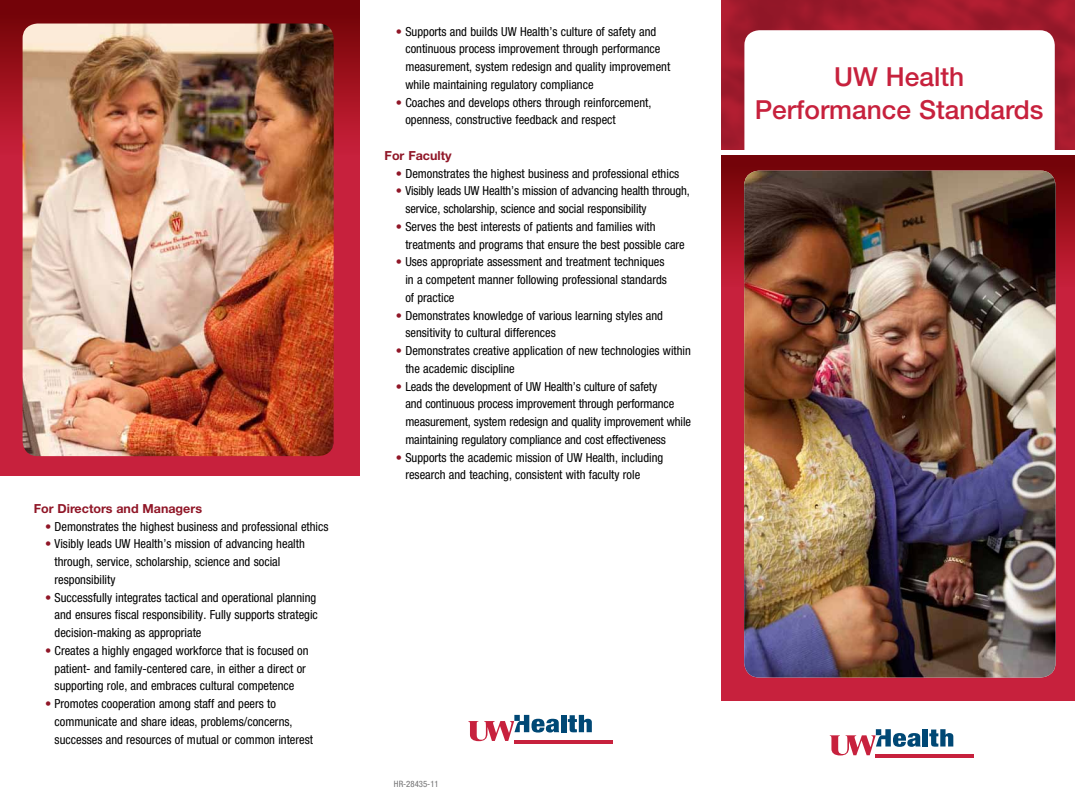
<style>
.page{position:relative;width:1075px;height:810px;background:#fff}
.page>*{position:absolute;margin:0;border:0;box-sizing:border-box;transform-origin:0 0}
.t1{font:500 26.25px/32.5px "Helvetica Neue";color:#c7213d;text-align:center}
.t2{font:condensed 12.5px/17.8px "Helvetica Neue";color:#000}
.t3{font:700 12.5px "Helvetica Neue";color:#901627}
.t4{font:condensed 8.75px "Helvetica Neue";color:#707071}
.s1{color:#901627}
</style>
<div class="page">
<hr style="left:514px;top:740px;width:98px;height:4px;background:#c7213d">
<div style="left:561px;top:715px;width:5px;height:17px;background:#004875"></div>
<svg style="left:568px;top:715px;width:24px;height:17px"></svg>
<svg style="left:468px;top:715px;width:91px;height:26px"></svg>
<img style="left:721px;top:0;width:353px;height:150px">
<div style="left:744px;top:30px;width:310px;height:145px;background:#fff;border-radius:15px"></div>
<hr style="left:875px;top:754px;width:98px;height:4px;background:#c7213d">
<div style="left:922px;top:729px;width:5px;height:18px;background:#004875"></div>
<svg style="left:929px;top:729px;width:24px;height:18px"></svg>
<svg style="left:829px;top:729px;width:91px;height:26px"></svg>
<div style="left:721px;top:155px;width:353px;height:546px;background:#c7213d"></div>
<svg style="left:721px;top:155px;width:353px;height:131px;background:#890c16"></svg>
<img style="left:744px;top:171px;width:311px;height:507px">
<div style="left:0;top:0;width:360px;height:476px;background:#c7213d"></div>
<div style="left:0;top:0;width:360px;height:154px;background:linear-gradient(to bottom,#6e0204,#ca2339)"></div>
<img style="left:23px;top:24px;width:310px;height:432px">
<p class="t3" style="left:34px;top:501px;width:170px">For Directors and Managers</p>
<p class="t2" style="left:45px;top:517px;width:285px"><span class="s1">•</span> Demonstrates the highest business and professional ethics</p>
<p class="t2" style="left:55px;top:535px;width:252px;text-indent:-10px"><span class="s1">•</span> Visibly leads UW Health’s mission of advancing health through, service, scholarship, science and social responsibility</p>
<p class="t2" style="left:55px;top:588px;width:265px;text-indent:-10px"><span class="s1">•</span> Successfully integrates tactical and operational planning and ensures fiscal responsibility. Fully supports strategic decision-making as appropriate</p>
<p class="t2" style="left:45px;top:642px;width:265px;text-align:center"><span class="s1">•</span> Creates a highly engaged workforce that is focused on patient- and family-centered care, in either a direct or supporting role, and embraces cultural competence</p>
<p class="t2" style="left:55px;top:695px;width:260px;text-indent:-10px"><span class="s1">•</span> Promotes cooperation among staff and peers to communicate and share ideas, problems/concerns, successes and resources of mutual or common interest</p>
<p class="t2" style="left:405px;top:22px;width:266px;text-indent:-10px"><span class="s1">•</span> Supports and builds UW Health’s culture of safety and continuous process improvement through performance measurement, system redesign and quality improvement while maintaining regulatory compliance</p>
<p class="t2" style="left:405px;top:93px;width:248px;text-indent:-10px"><span class="s1">•</span> Coaches and develops others through reinforcement, openness, constructive feedback and respect</p>
<p class="t3" style="left:384px;top:148px;width:69px">For Faculty</p>
<p class="t2" style="left:396px;top:164px;width:285px"><span class="s1">•</span> Demonstrates the highest business and professional ethics</p>
<p class="t2" style="left:405px;top:182px;width:286px;text-indent:-10px"><span class="s1">•</span> Visibly leads UW Health’s mission of advancing health through, service, scholarship, science and social responsibility</p>
<p class="t2" style="left:405px;top:217px;width:281px;text-indent:-10px"><span class="s1">•</span> Serves the best interests of patients and families with treatments and programs that ensure the best possible care</p>
<p class="t2" style="left:405px;top:253px;width:263px;text-indent:-10px"><span class="s1">•</span> Uses appropriate assessment and treatment techniques in a competent manner following professional standards of practice</p>
<p class="t2" style="left:405px;top:306px;width:259px;text-indent:-10px"><span class="s1">•</span> Demonstrates knowledge of various learning styles and sensitivity to cultural differences</p>
<p class="t2" style="left:405px;top:342px;width:287px;text-indent:-10px"><span class="s1">•</span> Demonstrates creative application of new technologies within the academic discipline</p>
<p class="t2" style="left:405px;top:377px;width:287px;text-indent:-10px"><span class="s1">•</span> Leads the development of UW Health’s culture of safety<br>and continuous process improvement through performance measurement, system redesign and quality improvement while maintaining regulatory compliance and cost effectiveness</p>
<p class="t2" style="left:405px;top:448px;width:259px;text-indent:-10px"><span class="s1">•</span> Supports the academic mission of UW Health, including research and teaching, consistent with faculty role</p>
<p class="t4" style="left:394px;top:779px;width:46px">HR-28435-11</p>
<h1 class="t1" style="left:754px;top:60px;width:290px">UW Health<br>Performance Standards</h1>
</div>
